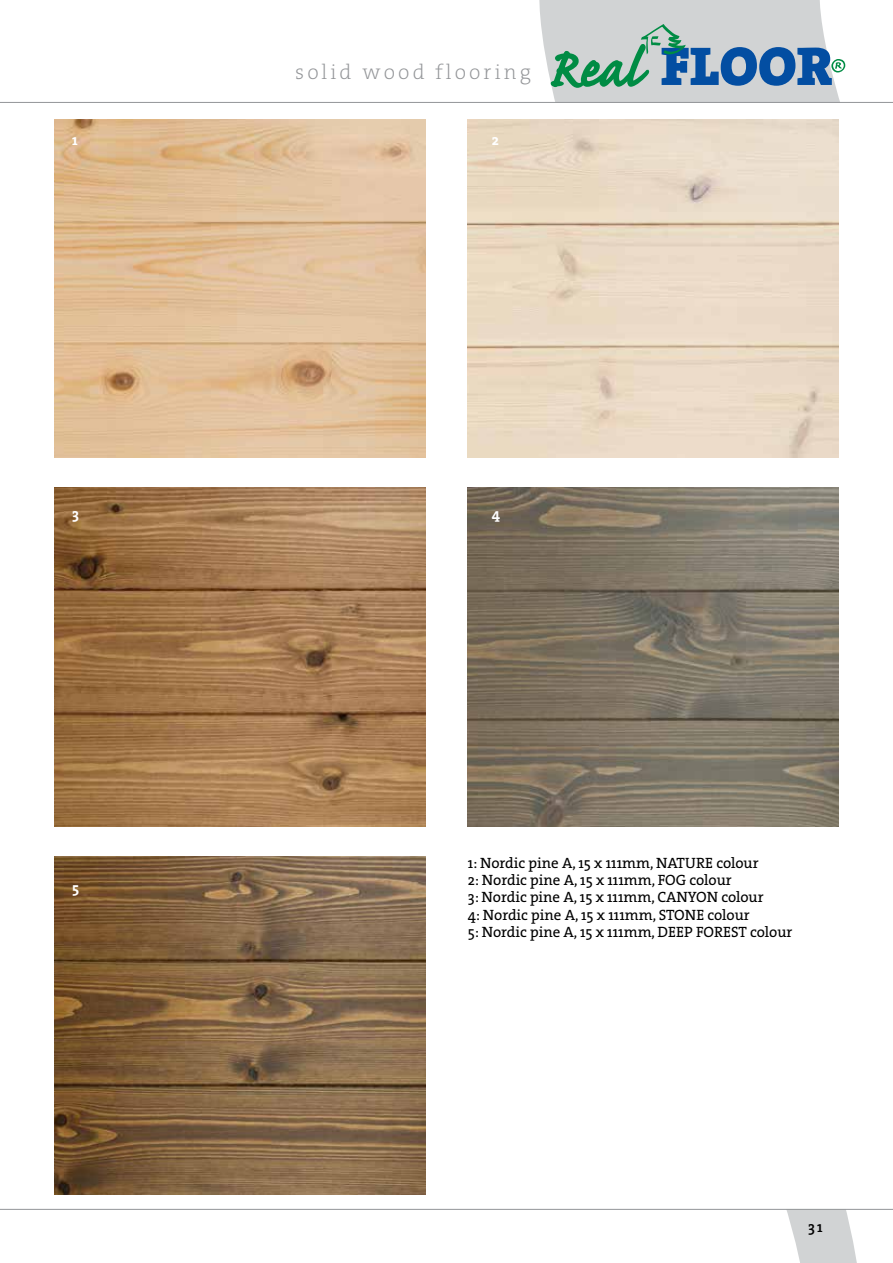
<style>
.page{position:relative;width:893px;height:1263px;background:#fff}
.page>*{position:absolute;margin:0;border:0;box-sizing:border-box;transform-origin:0 0}
.t1{font:21px "The Serif HP2 Ex Lig";letter-spacing:.15em;color:#939598}
.t2{font:15px/17.2px "The Serif HP5 Plain";color:#000}
.t3{font:15px "The Serif HP7 Bld";color:#fff}
.t4{font:15px "The Serif HP6 Se Bld";color:#000}
</style>
<div class="page">
<svg style="left:786px;top:1210px;width:71px;height:53px"></svg>
<svg style="left:539px;top:0;width:307px;height:102px;background:#acc0c7"></svg>
<hr style="left:0;top:102px;width:893px;height:1px;background:#939598">
<hr style="left:0;top:1209px;width:893px;height:1px;background:#939598">
<img style="left:54px;top:119px;width:371px;height:338px">
<img style="left:468px;top:119px;width:371px;height:338px">
<img style="left:54px;top:488px;width:371px;height:338px">
<img style="left:468px;top:488px;width:371px;height:338px">
<img style="left:54px;top:857px;width:371px;height:338px">
<p class="t3" style="left:72px;top:130px;width:7px">1</p>
<p class="t3" style="left:72px;top:504px;width:8px">3</p>
<p class="t3" style="left:72px;top:878px;width:9px">5</p>
<h1 class="t1" style="left:295px;top:59px;width:237px">solid wood flooring</h1>
<p class="t3" style="left:492px;top:130px;width:9px">2</p>
<p class="t3" style="left:492px;top:504px;width:10px">4</p>
<p class="t2" style="left:468px;top:854px;width:326px">1: Nordic pine A, 15 x 111mm, NATURE colour<br>2: Nordic pine A, 15 x 111mm, FOG colour<br>3: Nordic pine A, 15 x 111mm, CANYON colour<br>4: Nordic pine A, 15 x 111mm, STONE colour<br>5: Nordic pine A, 15 x 111mm, DEEP FOREST colour</p>
<p class="t4" style="left:808px;top:1217px;width:16px">31</p>
</div>
